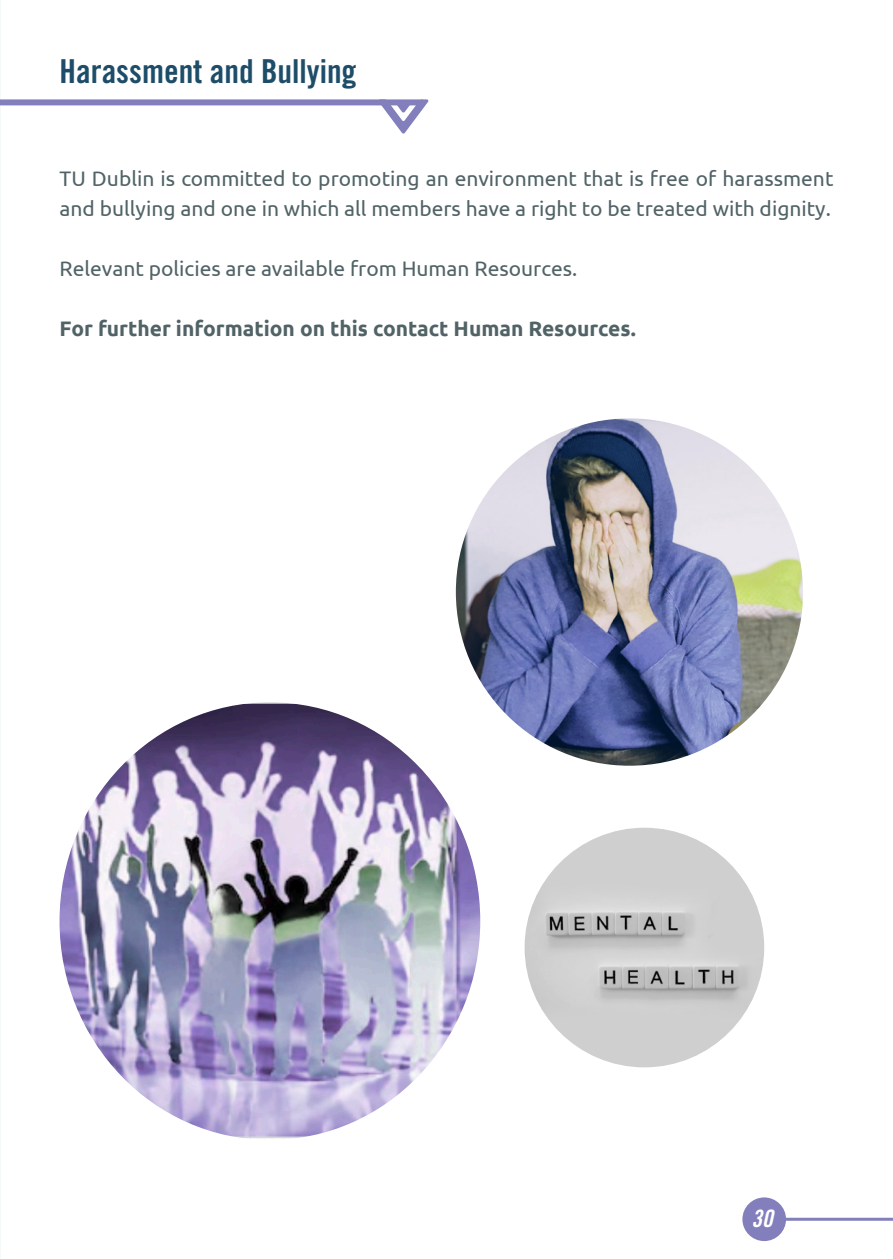
<style>
.page{position:relative;width:893px;height:1259px;background:#fff}
.page>*{position:absolute;margin:0;border:0;box-sizing:border-box;transform-origin:0 0}
.t1{font:33px "Trade Gothic Bold Cond Twenty";color:#1d4d68}
.t2{font:24px "Trade Gothic Bold Cond Twenty Obl";color:#fff}
.body-new{font:21px/30px "Ubuntu";color:#516366}
.body-new-2{font:700 21px "Ubuntu";color:#516366}
</style>
<div class="page">
<hr style="left:0;top:0;width:1px;height:1259px;background:#f5f9fa">
<hr style="left:764px;top:1217px;width:129px;height:3px;background:#827fbc">
<div style="left:742px;top:1197px;width:44px;height:44px;background:#827fbc;border-radius:50%"></div>
<div style="left:0;top:99px;width:423px;height:6px;background:#827fbc"></div>
<svg style="left:378px;top:99px;width:50px;height:35px"></svg>
<img style="left:456px;top:418px;width:347px;height:347px;border-radius:174px">
<img style="left:60px;top:702px;width:420px;height:437px">
<img style="left:525px;top:827px;width:239px;height:240px;border-radius:120px">
<p class="t1" style="left:60px;top:51px;width:298px">Harassment and Bullying</p>
<p class="body-new" style="left:60px;top:163px;width:775px">TU Dublin is committed to promoting an environment that is free of harassment and bullying and one in which all members have a right to be treated with dignity.</p>
<p class="body-new" style="left:60px;top:253px;width:519px">Relevant policies are available from Human Resources.</p>
<p class="body-new-2" style="left:60px;top:316px;width:578px">For further information on this contact Human Resources.</p>
<p class="t2" style="left:751px;top:1204px;width:23px">30</p>
</div>
